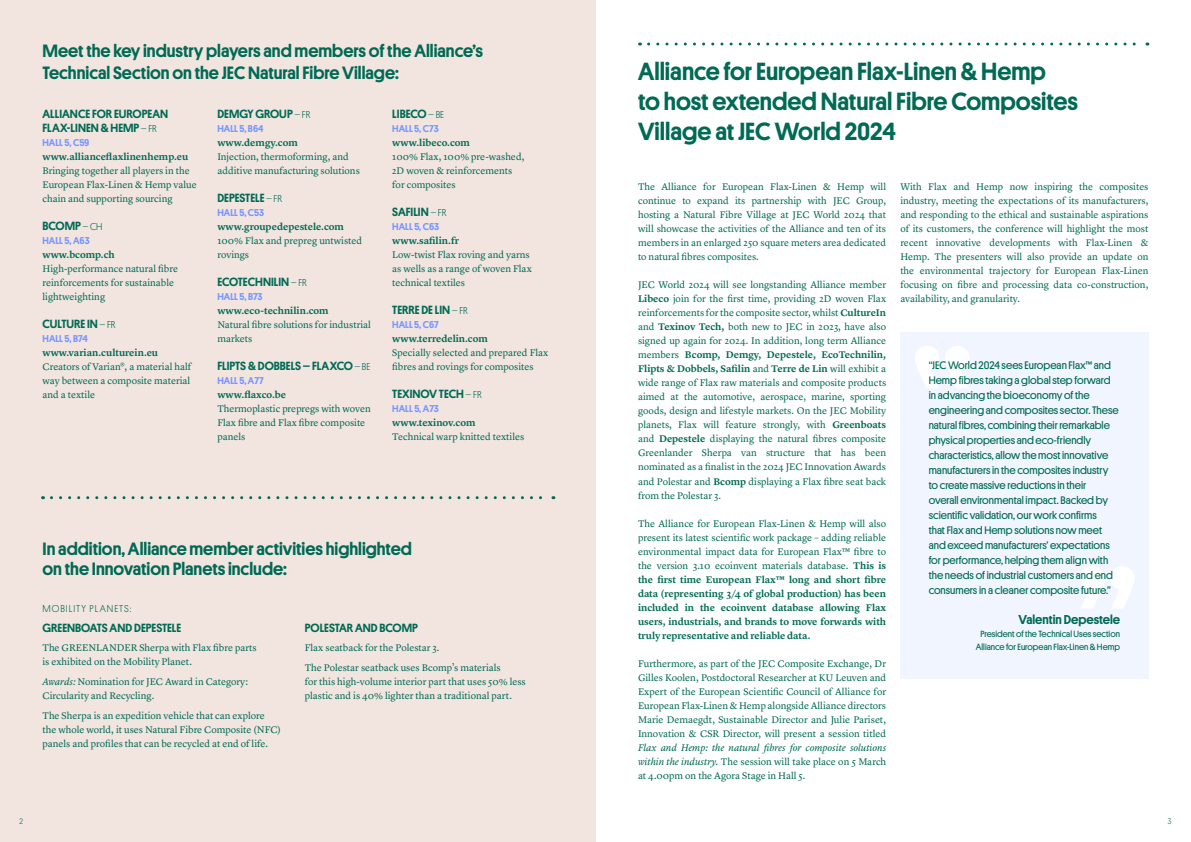
<style>
.page{position:relative;width:1191px;height:842px;background:#fff}
.page>*{position:absolute;margin:0;border:0;box-sizing:border-box;transform-origin:0 0}
.t1{font:500 25px/30px "Platform";color:#006a54}
.t2{font:500 18px/22px "Platform";color:#006a54}
.t3{font:500 13px "Platform";color:#006a54}
.t4{font:500 12px/14px "Platform";color:#006a54}
.t5{font:11px/15px "Platform";color:#006a54}
.t6{font:10px/14px "Lyon Text";color:#006a54}
.t7{font:600 10px/14px "Lyon Text";color:#006a54;text-align:justify}
.t8{font:italic 10px/14px "Lyon Text";letter-spacing:-.005em;color:#006a54;text-align:justify}
.t9{font:500 10px "Platform";color:#7896ff}
.t10{font:300 10px "Platform";letter-spacing:.1em;color:#006a54}
.t11{font:9px/13px "Platform";color:#006a54;text-align:center}
.t12{font:300 8px "Platform";color:#006a54}
.s1{font-weight:300;font-size:10px}
.s2{font-style:italic}
.s3{font-weight:600}
.s4{font-weight:400}
.s5{font-style:normal}
</style>
<div class="page">
<div style="left:0;top:0;width:595px;height:842px;background:#f2e5e0"></div>
<svg style="left:51px;top:496px;width:503px;height:3px"></svg>
<svg style="left:648px;top:43px;width:500px;height:3px"></svg>
<div style="left:900px;top:332px;width:248px;height:346px;background:#f1f5ff"></div>
<svg style="left:915px;top:346px;width:54px;height:42px"></svg>
<svg style="left:1080px;top:566px;width:54px;height:42px"></svg>
<h2 class="t2" style="left:43px;top:39px;width:442px">Meet the key industry players and members of the Alliance’s<br>Technical Section on the JEC Natural Fibre Village:</h2>
<p class="t4" style="left:43px;top:106px;width:127px">ALLIANCE FOR EUROPEAN<br>FLAX-LINEN &amp; HEMP <span class="s1">– FR</span></p>
<p class="t9" style="left:43px;top:135px;width:48px">HALL 5, C59</p>
<p class="t7" style="left:43px;top:148px;width:147px">www.allianceflaxlinenhemp.eu</p>
<p class="t6" style="left:43px;top:162px;width:156px">Bringing together all players in the<br>European Flax-Linen &amp; Hemp value chain and supporting sourcing</p>
<p class="t4" style="left:43px;top:218px;width:62px">BCOMP <span class="s1">– CH</span></p>
<p class="t9" style="left:43px;top:233px;width:49px">HALL 5, A63</p>
<p class="t7" style="left:43px;top:246px;width:74px">www.bcomp.ch</p>
<p class="t6" style="left:43px;top:260px;width:137px">High-performance natural fibre reinforcements for sustainable lightweighting</p>
<p class="t4" style="left:43px;top:316px;width:74px">CULTURE IN <span class="s1">– FR</span></p>
<p class="t9" style="left:43px;top:331px;width:47px">HALL 5, B74</p>
<p class="t7" style="left:43px;top:344px;width:117px">www.varian.culturein.eu</p>
<p class="t6" style="left:43px;top:358px;width:150px;text-align:justify">Creators of Varian®, a material half way between a composite material and a textile</p>
<p class="t4" style="left:217px;top:106px;width:94px">DEMGY GROUP <span class="s1">– FR</span></p>
<p class="t9" style="left:217px;top:121px;width:48px">HALL 5, B64</p>
<p class="t7" style="left:217px;top:134px;width:82px">www.demgy.com</p>
<p class="t6" style="left:217px;top:148px;width:144px">Injection, thermoforming, and additive manufacturing solutions</p>
<p class="t4" style="left:217px;top:190px;width:66px">DEPESTELE <span class="s1">– FR</span></p>
<p class="t9" style="left:217px;top:205px;width:48px">HALL 5, C53</p>
<p class="t7" style="left:217px;top:218px;width:128px">www.groupedepestele.com</p>
<p class="t6" style="left:217px;top:232px;width:146px">100% Flax and prepreg untwisted rovings</p>
<p class="t4" style="left:217px;top:274px;width:91px">ECOTECHNILIN <span class="s1">– FR</span></p>
<p class="t9" style="left:217px;top:289px;width:47px">HALL 5, B73</p>
<p class="t7" style="left:217px;top:302px;width:113px">www.eco-technilin.com</p>
<p class="t6" style="left:217px;top:316px;width:155px">Natural fibre solutions for industrial markets</p>
<p class="t4" style="left:217px;top:358px;width:154px">FLIPTS &amp; DOBBELS – FLAXCO <span class="s1">– BE</span></p>
<p class="t9" style="left:217px;top:373px;width:48px">HALL 5, A77</p>
<p class="t7" style="left:217px;top:386px;width:70px">www.flaxco.be</p>
<p class="t6" style="left:217px;top:400px;width:155px">Thermoplastic prepregs with woven<br>Flax fibre and Flax fibre composite panels</p>
<p class="t4" style="left:392px;top:106px;width:53px">LIBECO <span class="s1">– BE</span></p>
<p class="t9" style="left:392px;top:121px;width:48px">HALL 5, C73</p>
<p class="t7" style="left:392px;top:134px;width:79px">www.libeco.com</p>
<p class="t6" style="left:392px;top:148px;width:134px">100% Flax, 100% pre-washed,<br>2D woven &amp; reinforcements for composites</p>
<p class="t4" style="left:392px;top:204px;width:56px">SAFILIN <span class="s1">– FR</span></p>
<p class="t9" style="left:392px;top:219px;width:48px">HALL 5, C63</p>
<p class="t7" style="left:392px;top:232px;width:68px">www.safilin.fr</p>
<p class="t6" style="left:392px;top:246px;width:141px">Low-twist Flax roving and yarns as wells as a range of woven Flax technical textiles</p>
<p class="t4" style="left:392px;top:302px;width:77px">TERRE DE LIN <span class="s1">– FR</span></p>
<p class="t9" style="left:392px;top:317px;width:48px">HALL 5, C67</p>
<p class="t7" style="left:392px;top:330px;width:97px">www.terredelin.com</p>
<p class="t6" style="left:392px;top:344px;width:157px">Specially selected and prepared Flax fibres and rovings for composites</p>
<p class="t4" style="left:392px;top:386px;width:91px">TEXINOV TECH <span class="s1">– FR</span></p>
<p class="t9" style="left:392px;top:401px;width:48px">HALL 5, A73</p>
<p class="t7" style="left:392px;top:414px;width:85px">www.texinov.com</p>
<p class="t6" style="left:392px;top:428px;width:133px">Technical warp knitted textiles</p>
<h2 class="t2" style="left:43px;top:538px;width:371px;line-height:20px">In addition, Alliance member activities highlighted on the Innovation Planets include:</h2>
<p class="t10" style="left:43px;top:601px;width:90px">MOBILITY PLANETS:</p>
<p class="t4" style="left:43px;top:620px;width:140px">GREENBOATS AND DEPESTELE</p>
<p class="t6" style="left:43px;top:640px;width:216px">The GREENLANDER Sherpa with Flax fibre parts is exhibited on the Mobility Planet.</p>
<p class="t6" style="left:43px;top:674px;width:207px"><span class="s2">Awards:</span> Nomination for JEC Award in Category:<br>Circularity and Recycling.</p>
<p class="t6" style="left:43px;top:707px;width:240px">The Sherpa is an expedition vehicle that can explore the whole world, it uses Natural Fibre Composite (NFC) panels and profiles that can be recycled at end of life.</p>
<p class="t4" style="left:305px;top:620px;width:115px">POLESTAR AND BCOMP</p>
<p class="t6" style="left:305px;top:637px;width:197px;line-height:19.7px">Flax seatback for the Polestar 3.<br>The Polestar seatback uses Bcomp’s materials</p>
<p class="t6" style="left:305px;top:674px;width:222px">for this high-volume interior part that uses 50% less plastic and is 40% lighter than a traditional part.</p>
<h1 class="t1" style="left:638px;top:55px;width:441px">Alliance for European Flax-Linen &amp; Hemp<br>to host extended Natural Fibre Composites<br>Village at JEC World 2024</h1>
<p class="t6" style="left:638px;top:179px;width:250px;text-align:justify">The Alliance for European Flax-Linen &amp; Hemp will continue to expand its partnership with JEC Group, hosting a Natural Fibre Village at JEC World 2024 that will showcase the activities of the Alliance and ten of its members in an enlarged 250 square meters area dedicated to natural fibres composites.</p>
<p class="t6" style="left:638px;top:277px;width:250px;text-align:justify">JEC World 2024 will see longstanding Alliance member <span class="s3">Libeco</span> join for the first time, providing 2D woven Flax reinforcements for the composite sector, whilst <span class="s3">CultureIn </span>and <span class="s3">Texinov Tech,</span> both new to JEC in 2023, have also signed up again for 2024. In addition, long term Alliance members <span class="s3">Bcomp, Demgy, Depestele, EcoTechnilin, Flipts &amp; Dobbels, Safilin</span> and <span class="s3">Terre de Lin</span> will exhibit a wide range of Flax raw materials and composite products aimed at the automotive, aerospace, marine, sporting goods, design and lifestyle markets. On the JEC Mobility planets, Flax will feature strongly, with <span class="s3">Greenboats </span>and <span class="s3">Depestele</span> displaying the natural fibres composite Greenlander Sherpa van structure that has been nominated as a finalist in the 2024 JEC Innovation Awards and Polestar and <span class="s3">Bcomp</span> displaying a Flax fibre seat back from the Polestar 3.</p>
<p class="t7" style="left:638px;top:515px;width:250px"><span class="s4">The Alliance for European Flax-Linen &amp; Hemp will also present its latest scientific work package – adding reliable environmental impact data for European Flax™ fibre to the version 3.10 ecoinvent materials database.</span> This is the first time European Flax™ long and short fibre data (representing 3/4 of global production) has been included in the ecoinvent database allowing Flax users, industrials, and brands to move forwards with truly representative and reliable data.</p>
<p class="t6" style="left:638px;top:655px;width:250px;text-align:justify">Furthermore, as part of the JEC Composite Exchange, Dr Gilles Koolen, Postdoctoral Researcher at KU Leuven and Expert of the European Scientific Council of Alliance for European Flax-Linen &amp; Hemp alongside Alliance directors Marie Demaegdt, Sustainable Director and Julie Pariset, Innovation &amp; CSR Director, will present a session titled</p>
<p class="t8" style="left:638px;top:739px;width:250px">Flax and Hemp: the natural fibres for composite solutions within the industry. <span class="s5">The session will take place on 5 March at 4.00pm on the Agora Stage in Hall 5.</span></p>
<p class="t6" style="left:900px;top:179px;width:250px;text-align:justify">With Flax and Hemp now inspiring the composites industry, meeting the expectations of its manufacturers, and responding to the ethical and sustainable aspirations of its customers, the conference will highlight the most recent innovative developments with Flax-Linen &amp; Hemp. The presenters will also provide an update on the environmental trajectory for European Flax-Linen focusing on fibre and processing data co-construction, availability, and granularity.</p>
<p class="t5" style="left:928px;top:357px;width:192px">‘‘JEC World 2024 sees European Flax™ and Hemp fibres taking a global step forward in advancing the bioeconomy of the engineering and composites sector. These natural fibres, combining their remarkable physical properties and eco-friendly characteristics, allow the most innovative manufacturers in the composites industry to create massive reductions in their overall environmental impact. Backed by scientific validation, our work confirms<br>that Flax and Hemp solutions now meet and exceed manufacturers’ expectations for performance, helping them align with the needs of industrial customers and end consumers in a cleaner composite future.”</p>
<h3 class="t3" style="left:1018px;top:610px;width:103px">Valentin Depestele</h3>
<p class="t11" style="left:975px;top:627px;width:146px">President of the Technical Uses section<br>Alliance for European Flax-Linen &amp; Hemp</p>
<p class="t12" style="left:19px;top:815px;width:5px">2</p>
<p class="t12" style="left:1167px;top:815px;width:5px">3</p>
</div>
